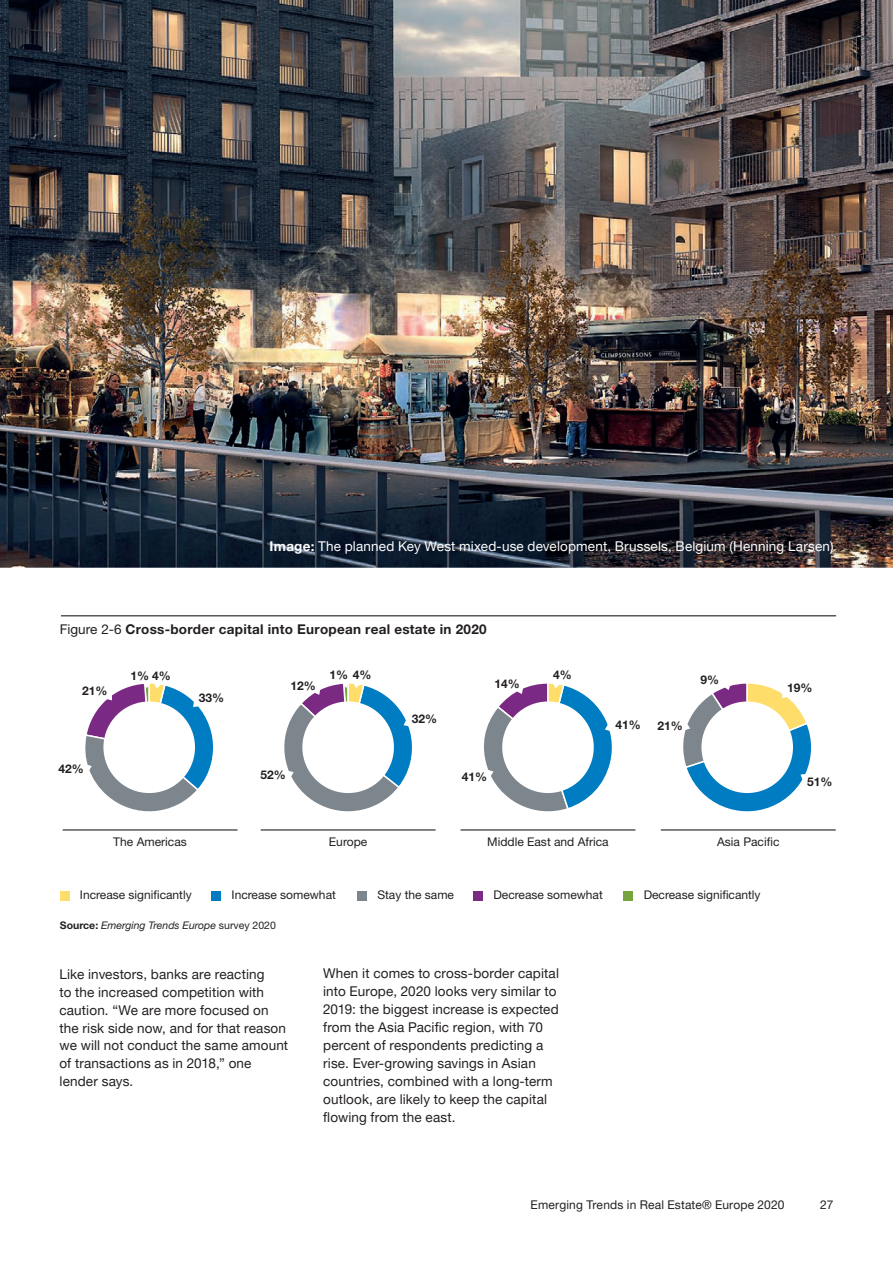
<style>
.page{position:relative;width:893px;height:1263px;background:#fff}
.page>*{position:absolute;margin:0;border:0;box-sizing:border-box;transform-origin:0 0}
.t1{font:13.5px/18px "Helvetica Neue LT Pro";letter-spacing:.01em;color:#231f20}
.t2{font:13.5px "Helvetica Neue LT Pro";letter-spacing:.01em;color:#fff}
.t3{font:700 13.5px "Helvetica Neue LT Pro";letter-spacing:.02em;color:#231f20}
.t4{font:12px "Helvetica Neue LT Pro";color:#231f20}
.t5{font:700 12px "Helvetica Neue LT Pro";color:#231f20}
.t6{font:italic 10.5px "Helvetica Neue LT Pro";color:#231f20}
.s1{font-weight:700}
.s2{font-weight:400}
.s3{font-weight:700;font-style:normal}
.s4{font-style:normal}
</style>
<div class="page">
<img style="left:0;top:0;width:893px;height:568px">
<div style="left:60px;top:891px;width:9px;height:9px;background:#ffdd6b"></div>
<div style="left:473px;top:891px;width:10px;height:9px;background:#7b2a83"></div>
<div style="left:212px;top:891px;width:9px;height:9px;background:#007cc2"></div>
<div style="left:624px;top:891px;width:9px;height:9px;background:#79a33f"></div>
<div style="left:357px;top:891px;width:10px;height:9px;background:#7e868d"></div>
<hr style="left:61px;top:615px;width:775px;height:1px;background:#231f20">
<svg style="left:85px;top:683px;width:128px;height:129px"></svg>
<svg style="left:683px;top:683px;width:128px;height:129px"></svg>
<hr style="left:63px;top:829px;width:174px;height:1px;background:#231f20">
<hr style="left:261px;top:829px;width:175px;height:1px;background:#231f20">
<hr style="left:461px;top:829px;width:174px;height:1px;background:#231f20">
<hr style="left:661px;top:829px;width:175px;height:1px;background:#231f20">
<svg style="left:284px;top:683px;width:128px;height:129px"></svg>
<svg style="left:484px;top:683px;width:128px;height:129px"></svg>
<p class="t2" style="left:270px;top:538px;width:565px"><span class="s1">Image:</span> The planned Key West mixed-use development, Brussels, Belgium (Henning Larsen)</p>
<p class="t3" style="left:60px;top:621px;width:428px"><span class="s2">Figure 2-6</span> Cross-border capital into European real estate in 2020</p>
<p class="t5" style="left:131px;top:668px;width:42px">1% 4%</p>
<p class="t5" style="left:199px;top:690px;width:27px">33%</p>
<p class="t5" style="left:330px;top:667px;width:43px">1% 4%</p>
<p class="t5" style="left:290px;top:679px;width:27px">12%</p>
<p class="t5" style="left:82px;top:684px;width:27px">21%</p>
<p class="t5" style="left:412px;top:711px;width:27px">32%</p>
<p class="t5" style="left:494px;top:676px;width:27px">14%</p>
<p class="t5" style="left:58px;top:762px;width:27px">42%</p>
<p class="t5" style="left:260px;top:768px;width:27px">52%</p>
<p class="t5" style="left:462px;top:769px;width:27px">41%</p>
<p class="t5" style="left:553px;top:667px;width:20px">4%</p>
<p class="t5" style="left:616px;top:718px;width:27px">41%</p>
<p class="t5" style="left:657px;top:718px;width:27px">21%</p>
<p class="t5" style="left:700px;top:672px;width:20px">9%</p>
<p class="t5" style="left:787px;top:681px;width:27px">19%</p>
<p class="t5" style="left:807px;top:774px;width:27px">51%</p>
<p class="t4" style="left:113px;top:834px;width:75px">The Americas</p>
<p class="t4" style="left:329px;top:834px;width:40px">Europe</p>
<p class="t4" style="left:487px;top:834px;width:123px">Middle East and Africa</p>
<p class="t4" style="left:717px;top:834px;width:64px">Asia Pacific</p>
<p class="t4" style="left:80px;top:887px;width:113px">Increase significantly</p>
<p class="t4" style="left:232px;top:887px;width:106px">Increase somewhat</p>
<p class="t4" style="left:377px;top:887px;width:78px">Stay the same</p>
<p class="t4" style="left:493px;top:887px;width:111px">Decrease somewhat</p>
<p class="t4" style="left:644px;top:887px;width:118px">Decrease significantly</p>
<p class="t6" style="left:60px;top:918px;width:217px"><span class="s3">Source:</span> Emerging Trends Europe <span class="s4">survey 2020</span></p>
<p class="t1" style="left:60px;top:964px;width:230px">Like investors, banks are reacting<br>to the increased competition with caution. “We are more focused on the risk side now, and for that reason we will not conduct the same amount of transactions as in 2018,” one lender says.</p>
<p class="t1" style="left:323px;top:964px;width:237px">When it comes to cross-border capital into Europe, 2020 looks very similar to 2019: the biggest increase is expected from the Asia Pacific region, with 70 percent of respondents predicting a rise. Ever-growing savings in Asian countries, combined with a long-term outlook, are likely to keep the capital flowing from the east.</p>
<p class="t4" style="left:531px;top:1197px;width:255px">Emerging Trends in Real Estate® Europe 2020</p>
<p class="t4" style="left:820px;top:1197px;width:15px">27</p>
</div>
